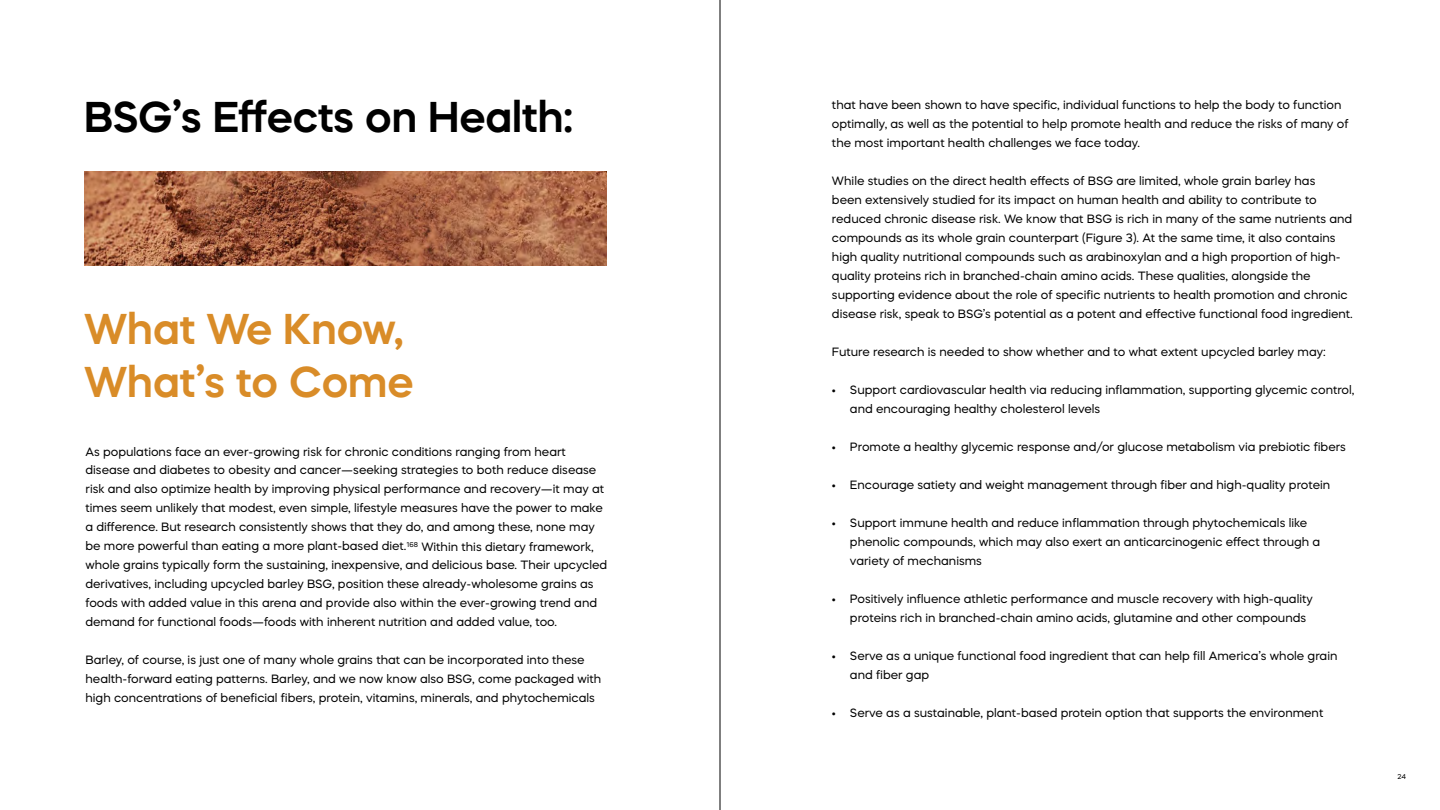
<style>
.page{position:relative;width:1440px;height:810px;background:#fff}
.page>*{position:absolute;margin:0;border:0;box-sizing:border-box;transform-origin:0 0}
.t1{font:600 43px/53px "Mazzard H";color:#d98c28}
.t2{font:600 43px "Mazzard H";color:#000}
.t3{font:12px/19px "Mazzard H";color:#000}
.t4{font:7px "Mazzard H";color:#000}
</style>
<div class="page">
<img style="left:84px;top:171px;width:522px;height:95px">
<hr style="left:720px;top:0;width:1px;height:810px;background:#000">
<h1 class="t2" style="left:84px;top:89px;width:491px">BSG’s Effects on Health:</h1>
<h1 class="t1" style="left:84px;top:302px;width:331px">What We Know,<br>What’s to Come</h1>
<p class="t3" style="left:86px;top:442px;width:523px">As populations face an ever-growing risk for chronic conditions ranging from heart disease and diabetes to obesity and cancer—seeking strategies to both reduce disease risk and also optimize health by improving physical performance and recovery—it may at times seem unlikely that modest, even simple, lifestyle measures have the power to make a difference. But research consistently shows that they do, and among these, none may be more powerful than eating a more plant-based diet.<sup>168</sup> Within this dietary framework, whole grains typically form the sustaining, inexpensive, and delicious base. Their upcycled derivatives, including upcycled barley BSG, position these already-wholesome grains as foods with added value in this arena and provide also within the ever-growing trend and demand for functional foods—foods with inherent nutrition and added value, too.</p>
<p class="t3" style="left:86px;top:651px;width:517px">Barley, of course, is just one of many whole grains that can be incorporated into these health-forward eating patterns. Barley, and we now know also BSG, come packaged with high concentrations of beneficial fibers, protein, vitamins, minerals, and phytochemicals</p>
<p class="t3" style="left:832px;top:95px;width:518px">that have been shown to have specific, individual functions to help the body to function optimally, as well as the potential to help promote health and reduce the risks of many of the most important health challenges we face today.</p>
<p class="t3" style="left:832px;top:171px;width:522px">While studies on the direct health effects of BSG are limited, whole grain barley has<br>been extensively studied for its impact on human health and ability to contribute to reduced chronic disease risk. We know that BSG is rich in many of the same nutrients and compounds as its whole grain counterpart (Figure 3). At the same time, it also contains high quality nutritional compounds such as arabinoxylan and a high proportion of high&shy;quality proteins rich in branched-chain amino acids. These qualities, alongside the supporting evidence about the role of specific nutrients to health promotion and chronic disease risk, speak to BSG’s potential as a potent and effective functional food ingredient.</p>
<p class="t3" style="left:832px;top:342px;width:495px">Future research is needed to show whether and to what extent upcycled barley may:</p>
<p class="t3" style="left:850px;top:380px;width:506px;text-indent:-18px">• Support cardiovascular health via reducing inflammation, supporting glycemic control, and encouraging healthy cholesterol levels</p>
<p class="t3" style="left:832px;top:437px;width:515px">• Promote a healthy glycemic response and/or glucose metabolism via prebiotic fibers</p>
<p class="t3" style="left:832px;top:475px;width:500px">• Encourage satiety and weight management through fiber and high-quality protein</p>
<p class="t3" style="left:850px;top:513px;width:472px;text-indent:-18px">• Support immune health and reduce inflammation through phytochemicals like phenolic compounds, which may also exert an anticarcinogenic effect through a variety of mechanisms</p>
<p class="t3" style="left:850px;top:589px;width:464px;text-indent:-18px">• Positively influence athletic performance and muscle recovery with high-quality proteins rich in branched-chain amino acids, glutamine and other compounds</p>
<p class="t3" style="left:850px;top:646px;width:489px;text-indent:-18px">• Serve as a unique functional food ingredient that can help fill America’s whole grain and fiber gap</p>
<p class="t3" style="left:832px;top:703px;width:493px">• Serve as a sustainable, plant-based protein option that supports the environment</p>
<p class="t4" style="left:1397px;top:772px;width:10px">24</p>
</div>
